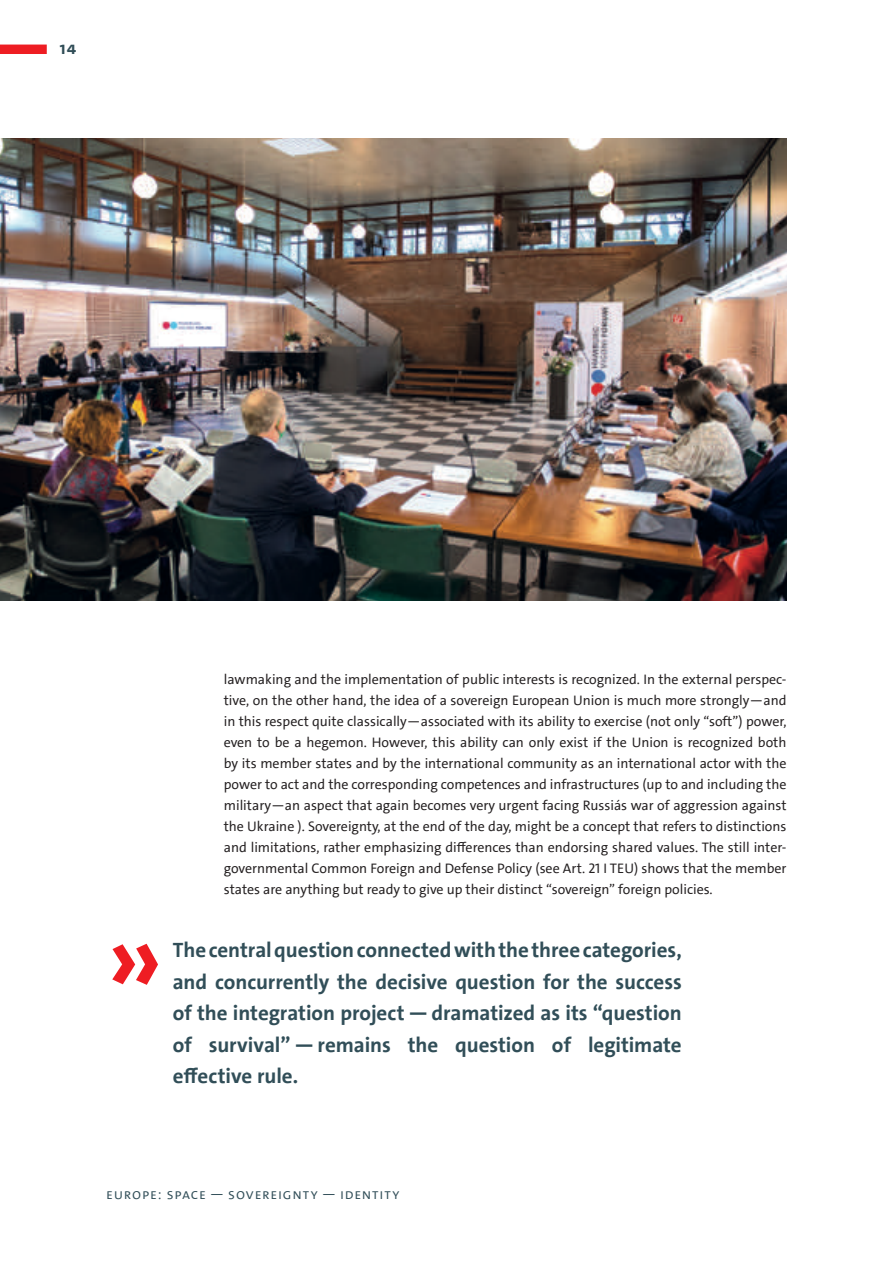
<style>
.page{position:relative;width:893px;height:1263px;background:#fff}
.page>*{position:absolute;margin:0;border:0;box-sizing:border-box;transform-origin:0 0}
.t1{font:700 21px/31.5px "The Sans UHH";letter-spacing:-.005em;color:#314e58;text-align:justify}
.t2{font:18px "The Sans UHH Bold Caps";color:#314e58}
.t3{font:15px "The Sans UHH Semi Light Caps";letter-spacing:.05em;color:#314e58}
.t4{font:13.95px/21px "The Sans UHH";color:#231f20;text-align:justify}
</style>
<div class="page">
<img style="left:0;top:138px;width:787px;height:462px">
<div style="left:0;top:45px;width:47px;height:9px;background:#ee1d23"></div>
<p class="t2" style="left:60px;top:36px;width:18px">14</p>
<p class="t4" style="left:224px;top:669px;width:564px">lawmaking and the implementation of public interests is recognized. In the external perspec&shy;tive, on the other hand, the idea of a sovereign European Union is much more strongly—and in this respect quite classically—associated with its ability to exercise (not only “soft”) power, even to be a hegemon. However, this ability can only exist if the Union is recognized both by its member states and by the international community as an international actor with the power to act and the corresponding competences and infrastructures (up to and including the military—an aspect that again becomes very urgent facing Russia´s war of aggression against the Ukraine ). Sovereignty, at the end of the day, might be a concept that refers to distinctions and limitations, rather emphasizing differences than endorsing shared values. The still inter&shy;governmental Common Foreign and Defense Policy (see Art. 21 I TEU) shows that the member states are anything but ready to give up their distinct “sovereign” foreign policies.</p>
<p class="t1" style="left:173px;top:934px;width:511px">The central question connected with the three categories, and concurrently the decisive question for the success of the integration project — dramatized as its “question of survival” — remains the question of legitimate effective rule.</p>
<p class="t3" style="left:106px;top:1184px;width:295px">EUROPE: SPACE — SOVEREIGNTY — IDENTITY</p>
</div>
